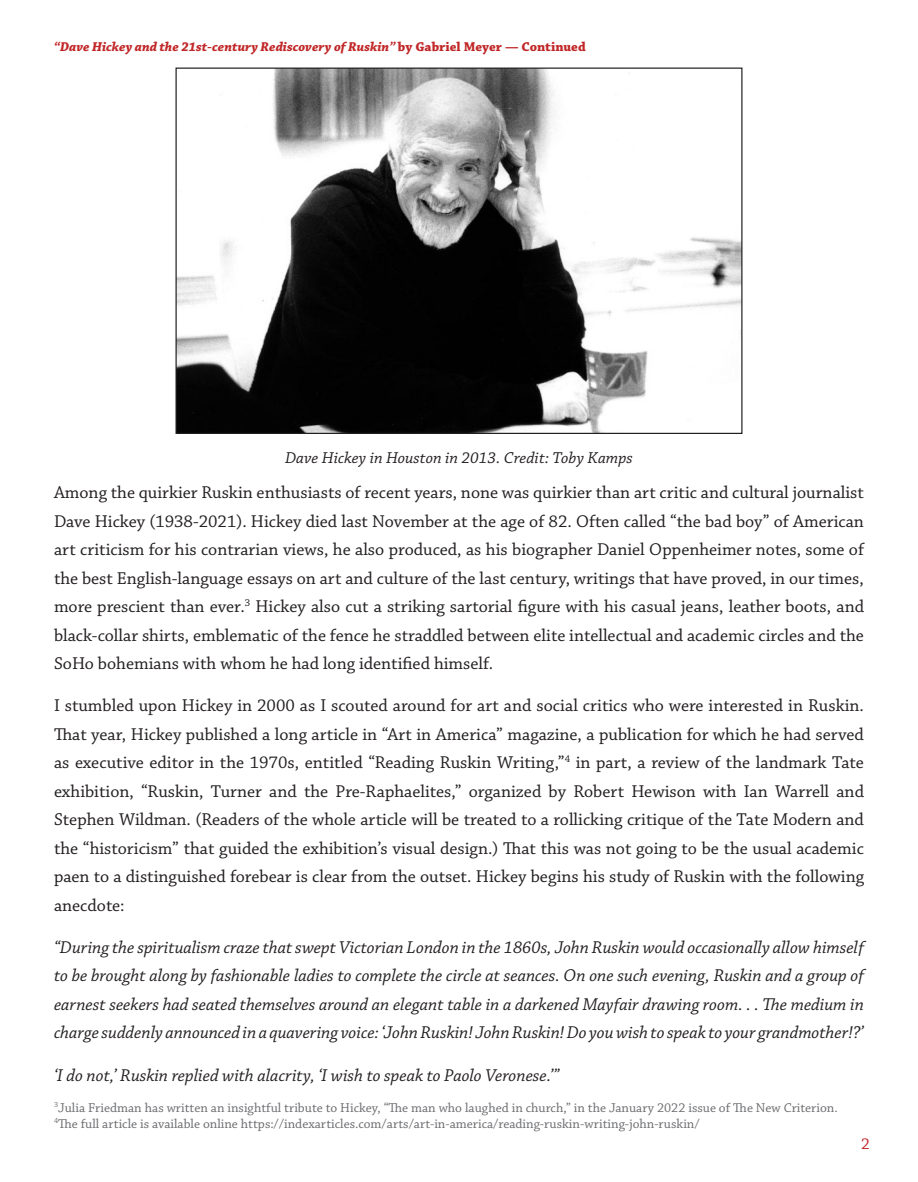
<style>
.page{position:relative;width:918px;height:1182px;background:#fff}
.page>*{position:absolute;margin:0;border:0;box-sizing:border-box;transform-origin:0 0}
.t1{font:18px/28.5px "Chaparral Pro";color:#231f20;text-align:justify}
.t2{font:italic 18px/28.5px "Chaparral Pro";color:#231f20;text-align:justify}
.t3{font:16.5px "Chaparral Pro It Capt";color:#231f20}
.t4{font:16.5px "Chaparral Pro";color:#c12728}
.t5{font:13.5px "Chaparral Pro";color:#6c6d70}
.t6{font:italic 700 13.5px "Chaparral Pro";color:#c12728}
.s1{font-style:normal}
</style>
<div class="page">
<img style="left:177px;top:69px;width:563px;height:363px">
<p class="t6" style="left:54px;top:38px;width:533px">“Dave Hickey and the 21st-century Rediscovery of Ruskin” <span class="s1">by Gabriel Meyer — Continued</span></p>
<p class="t3" style="left:285px;top:448px;width:349px">Dave Hickey in Houston in 2013. Credit: Toby Kamps</p>
<p class="t1" style="left:54px;top:479px;width:812px">Among the quirkier Ruskin enthusiasts of recent years, none was quirkier than art critic and cultural journalist Dave Hickey (1938-2021). Hickey died last November at the age of 82. Often called “the bad boy” of American art criticism for his contrarian views, he also produced, as his biographer Daniel Oppenheimer notes, some of the best English-language essays on art and culture of the last century, writings that have proved, in our times, more prescient than ever.<sup>3</sup> Hickey also cut a striking sartorial figure with his casual jeans, leather boots, and black-collar shirts, emblematic of the fence he straddled between elite intellectual and academic circles and the SoHo bohemians with whom he had long identified himself.</p>
<p class="t1" style="left:54px;top:692px;width:812px">I stumbled upon Hickey in 2000 as I scouted around for art and social critics who were interested in Ruskin.<br>That year, Hickey published a long article in “Art in America” magazine, a publication for which he had served as executive editor in the 1970s, entitled “Reading Ruskin Writing,”<sup>4</sup> in part, a review of the landmark Tate exhibition, “Ruskin, Turner and the Pre-Raphaelites,” organized by Robert Hewison with Ian Warrell and Stephen Wildman. (Readers of the whole article will be treated to a rollicking critique of the Tate Modern and the “historicism” that guided the exhibition’s visual design.) That this was not going to be the usual academic paen to a distinguished forebear is clear from the outset. Hickey begins his study of Ruskin with the following anecdote:</p>
<p class="t2" style="left:54px;top:933px;width:812px">“During the spiritualism craze that swept Victorian London in the 1860s, John Ruskin would occasionally allow himself to be brought along by fashionable ladies to complete the circle at seances. On one such evening, Ruskin and a group of earnest seekers had seated themselves around an elegant table in a darkened Mayfair drawing room. . . The medium in charge suddenly announced in a quavering voice: ‘John Ruskin! John Ruskin! Do you wish to speak to your grandmother!?’</p>
<p class="t2" style="left:54px;top:1061px;width:507px">‘I do not,’ Ruskin replied with alacrity, ‘I wish to speak to Paolo Veronese.’”</p>
<p class="t5" style="left:54px;top:1099px;width:785px"><sup>3</sup>Julia Friedman has written an insightful tribute to Hickey, “The man who laughed in church,” in the January 2022 issue of The New Criterion.</p>
<p class="t5" style="left:54px;top:1116px;width:647px"><sup>4</sup>The full article is available online https://indexarticles.com/arts/art-in-america/reading-ruskin-writing-john-ruskin/</p>
<p class="t4" style="left:861px;top:1134px;width:10px">2</p>
</div>
